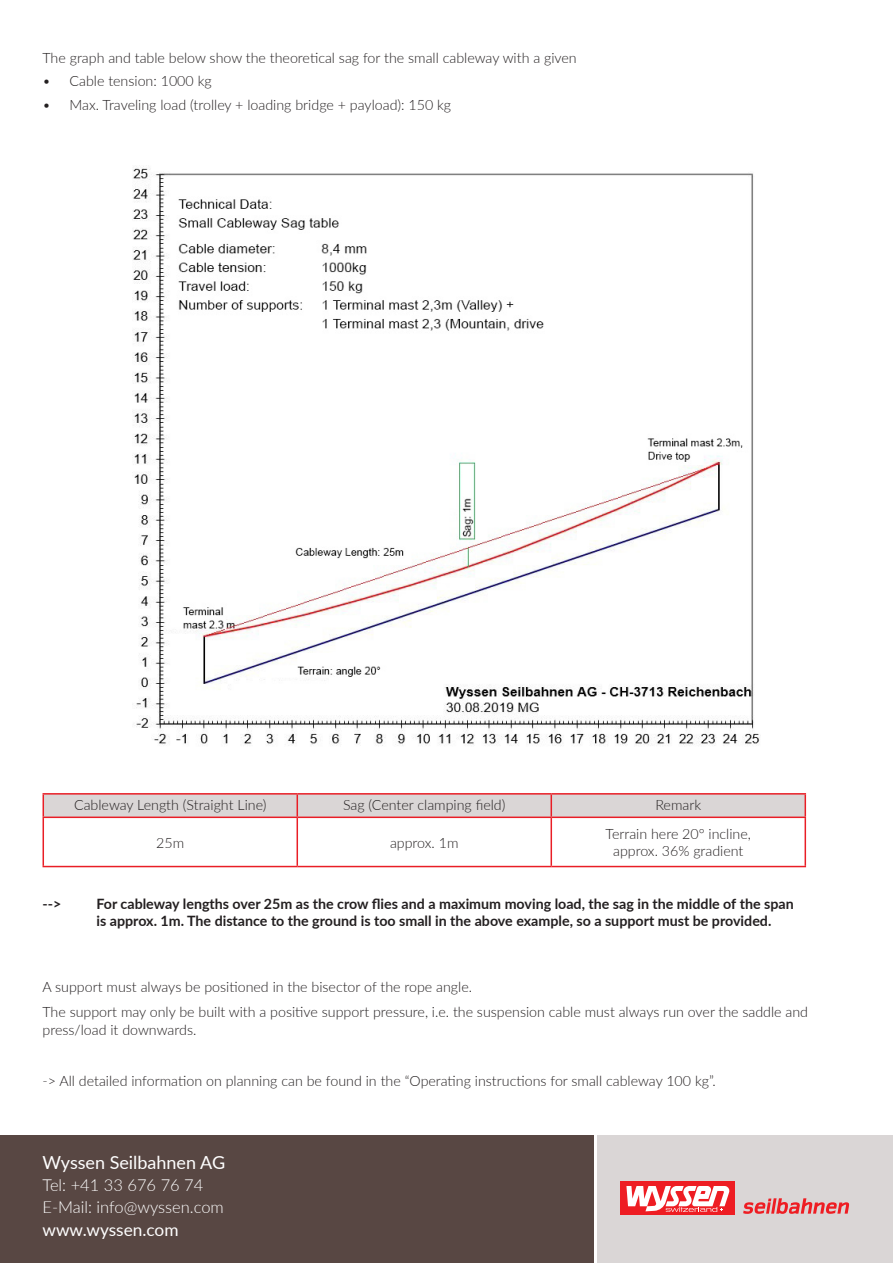
<style>
.page{position:relative;width:893px;height:1263px;background:#fff}
.page>*{position:absolute;margin:0;border:0;box-sizing:border-box;transform-origin:0 0}
.t1{font:18px "Lato";color:#fff}
.t2{font:17.25px "Lato";color:#fff}
.t3{font:300 16.5px/21.9px "Lato";color:#fff}
.t4{font:300 14.25px/17.2px "Lato";color:#231f20;text-align:center}
.t5{font:700 14.25px/17.2px "Lato";color:#231f20}
</style>
<div class="page">
<div style="left:0;top:1135px;width:594px;height:128px;background:#584743"></div>
<div style="left:598px;top:1135px;width:295px;height:128px;background:#dad6d6"></div>
<div style="left:620px;top:1181px;width:114px;height:34px;background:#ee1d23"></div>
<svg style="left:743px;top:1198px;width:106px;height:16px"></svg>
<svg style="left:626px;top:1186px;width:104px;height:26px"></svg>
<img style="left:132px;top:166px;width:628px;height:580px">
<hr style="left:297px;top:793px;width:254px;height:1px;background:#e91e26">
<hr style="left:297px;top:816px;width:254px;height:2px;background:#e91e26">
<hr style="left:43px;top:793px;width:254px;height:1px;background:#e91e26">
<hr style="left:43px;top:816px;width:254px;height:2px;background:#e91e26">
<hr style="left:551px;top:793px;width:255px;height:1px;background:#e91e26">
<svg style="left:43px;top:794px;width:761px;height:23px"></svg>
<hr style="left:551px;top:816px;width:255px;height:2px;background:#e91e26">
<hr style="left:804px;top:794px;width:2px;height:22px;background:#e91e26">
<hr style="left:43px;top:818px;width:1px;height:48px;background:#e91e26">
<hr style="left:297px;top:818px;width:1px;height:48px;background:#e91e26">
<hr style="left:551px;top:818px;width:1px;height:48px;background:#e91e26">
<hr style="left:804px;top:818px;width:2px;height:48px;background:#e91e26">
<hr style="left:43px;top:866px;width:254px;height:1px;background:#e91e26">
<hr style="left:297px;top:866px;width:254px;height:1px;background:#e91e26">
<hr style="left:551px;top:866px;width:255px;height:1px;background:#e91e26">
<p class="t4" style="left:43px;top:48px;width:536px">The graph and table below show the theoretical sag for the small cableway with a given</p>
<p class="t4" style="left:43px;top:72px;width:171px">• Cable tension: 1000 kg</p>
<p class="t4" style="left:43px;top:96px;width:410px">• Max. Traveling load (trolley + loading bridge + payload): 150 kg</p>
<p class="t4" style="left:74px;top:795px;width:194px">Cableway Length (Straight Line)</p>
<p class="t4" style="left:343px;top:795px;width:164px">Sag (Center clamping field)</p>
<p class="t4" style="left:655px;top:795px;width:47px">Remark</p>
<p class="t4" style="left:156px;top:833px;width:30px">25m</p>
<p class="t4" style="left:390px;top:833px;width:70px">approx. 1m</p>
<p class="t4" style="left:605px;top:825px;width:147px">Terrain here 20° incline, approx. 36% gradient</p>
<p class="t5" style="left:43px;top:894px;width:20px">--&gt;</p>
<p class="t5" style="left:97px;top:894px;width:699px">For cableway lengths over 25m as the crow flies and a maximum moving load, the sag in the middle of the span is approx. 1m. The distance to the ground is too small in the above example, so a support must be provided.</p>
<p class="t4" style="left:43px;top:973px;width:767px;line-height:25.8px;text-align:left">A support must always be positioned in the bisector of the rope angle.<br>The support may only be built with a positive support pressure, i.e. the suspension cable must always run over the saddle and</p>
<p class="t4" style="left:43px;top:1020px;width:155px">press/load it downwards.</p>
<p class="t4" style="left:43px;top:1072px;width:675px">-&gt; All detailed information on planning can be found in the “Operating instructions for small cableway 100 kg”.</p>
<p class="t1" style="left:43px;top:1150px;width:184px">Wyssen Seilbahnen AG</p>
<p class="t3" style="left:43px;top:1174px;width:183px">Tel: +41 33 676 76 74<br>E-Mail: info@wyssen.com</p>
<p class="t2" style="left:43px;top:1217px;width:138px">www.wyssen.com</p>
</div>
